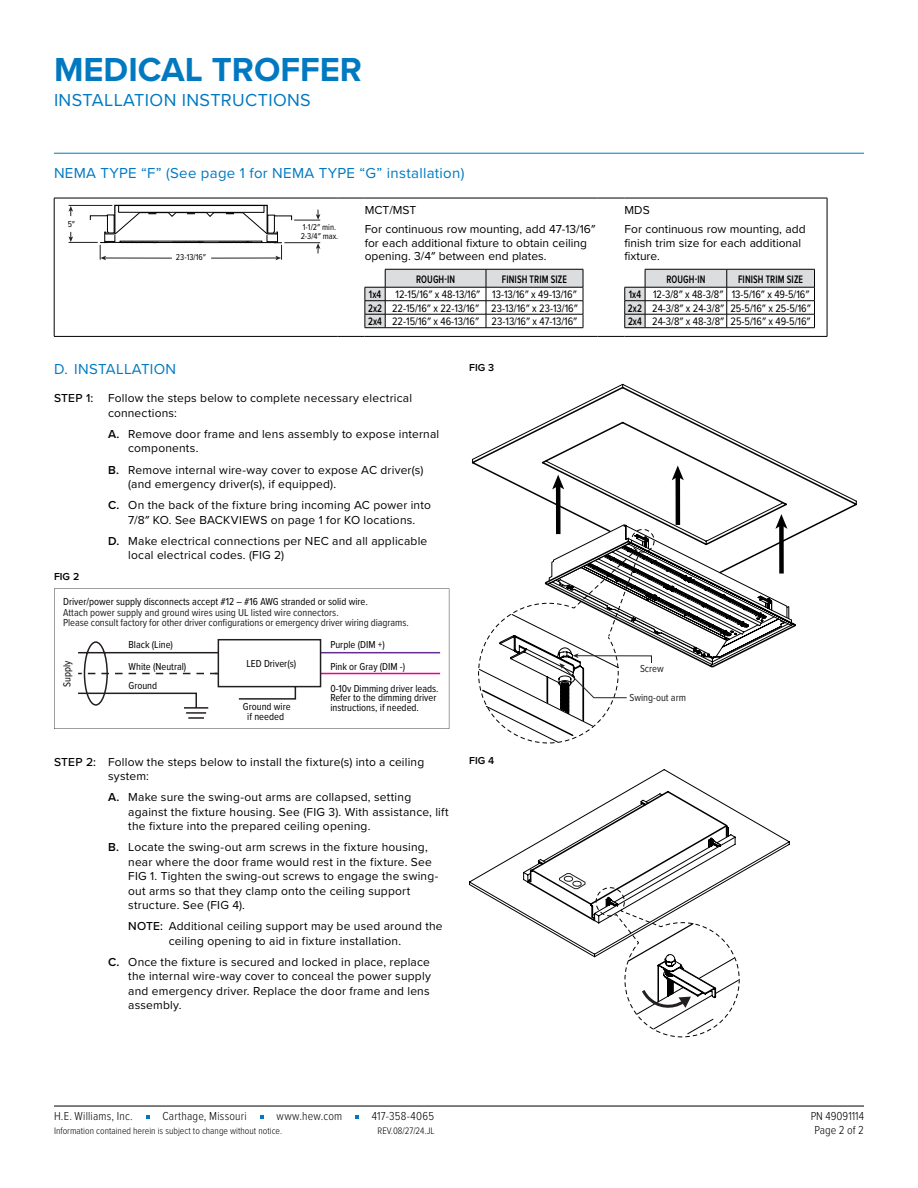
<style>
.page{position:relative;width:918px;height:1188px;background:#fff}
.page>*{position:absolute;margin:0;border:0;box-sizing:border-box;transform-origin:0 0}
.t1{font:700 34.5px "Proxima Nova";color:#0079c1}
.t2{font:18px "Proxima Nova";letter-spacing:.02em;color:#0079c1}
.t3{font:15px "Proxima Nova";letter-spacing:.02em;color:#0079c1}
.t4{font:12px/14.4px "Proxima Nova";letter-spacing:.015em;color:#000}
.t5{font:300 12px "Proxima Nova Cond";letter-spacing:.015em;color:#000}
.t6{font:11.25px/13.5px "Proxima Nova Cond";color:#000}
.t7{font:600 11.25px "Proxima Nova Cond";letter-spacing:.01em;color:#000;scale:.85 1}
.t8{font:10.5px/21.6px "Proxima Nova Cond";color:#000}
.t9{font:10.5px/10.5px "Proxima Nova Cond";letter-spacing:-.005em;color:#231f20}
.t10{font:600 10.5px "Proxima Nova";color:#000}
.t11{font:300 9.75px "Proxima Nova Cond";color:#000}
.t12{font:8.7px/8.7px "Proxima Nova Cond";color:#000}
.s1{font-weight:600}
.s2{font-weight:500}
</style>
<div class="page">
<hr style="left:54px;top:1106px;width:810px;height:1px;background:#000">
<svg style="left:355px;top:1116px;width:4px;height:3px"></svg>
<hr style="left:54px;top:153px;width:810px;height:1px;background:#0079c1">
<hr style="left:54px;top:198px;width:284px;height:1px;background:#000">
<hr style="left:54px;top:198px;width:1px;height:138px;background:#000">
<svg style="left:338px;top:198px;width:27px;height:1px"></svg>
<hr style="left:54px;top:336px;width:284px;height:1px;background:#000">
<svg style="left:338px;top:336px;width:27px;height:1px"></svg>
<hr style="left:365px;top:198px;width:233px;height:1px;background:#000">
<svg style="left:598px;top:198px;width:27px;height:1px"></svg>
<hr style="left:625px;top:198px;width:202px;height:1px;background:#000">
<hr style="left:827px;top:198px;width:1px;height:138px;background:#000">
<hr style="left:365px;top:336px;width:233px;height:1px;background:#000">
<svg style="left:598px;top:336px;width:27px;height:1px"></svg>
<hr style="left:625px;top:336px;width:202px;height:1px;background:#000">
<svg style="left:68px;top:205px;width:252px;height:55px"></svg>
<svg style="left:365px;top:269px;width:219px;height:59px"></svg>
<hr style="left:385px;top:314px;width:101px;height:1px;background:#000">
<hr style="left:486px;top:314px;width:97px;height:1px;background:#000">
<svg style="left:625px;top:269px;width:190px;height:59px"></svg>
<hr style="left:645px;top:314px;width:82px;height:1px;background:#000">
<hr style="left:727px;top:314px;width:88px;height:1px;background:#000">
<svg style="left:54px;top:589px;width:395px;height:140px"></svg>
<svg style="left:472px;top:384px;width:312px;height:130px"></svg>
<div style="left:556px;top:485px;width:5px;height:49px;background:#000"></div>
<svg style="left:552px;top:475px;width:12px;height:14px"></svg>
<hr style="left:676px;top:476px;width:4px;height:49px;background:#000">
<svg style="left:622px;top:383px;width:235px;height:122px"></svg>
<svg style="left:478px;top:514px;width:319px;height:230px"></svg>
<svg style="left:469px;top:769px;width:321px;height:147px"></svg>
<svg style="left:523px;top:790px;width:216px;height:247px"></svg>
<h1 class="t1" style="left:54px;top:44px;width:310px">MEDICAL TROFFER</h1>
<h2 class="t2" style="left:54px;top:86px;width:258px">INSTALLATION INSTRUCTIONS</h2>
<p class="t3" style="left:54px;top:162px;width:412px">NEMA TYPE “F” (See page 1 for NEMA TYPE “G” installation)</p>
<p class="t12" style="left:68px;top:219px;width:9px">5″</p>
<p class="t12" style="left:176px;top:253px;width:32px">23-13/16″</p>
<p class="t12" style="left:301px;top:223px;width:39px">1-1/2″ min.<br>2-3/4″ max.</p>
<p class="t4" style="left:365px;top:200px;width:232px;line-height:18.9px">MCT/MST<br>For continuous row mounting, add 47-13/16″</p>
<p class="t4" style="left:365px;top:235px;width:224px;line-height:13.5px">for each additional fixture to obtain ceiling opening. 3/4″ between end plates.</p>
<p class="t7" style="left:416px;top:271px;width:47px">ROUGH-IN</p>
<p class="t7" style="left:502px;top:271px;width:78px">FINISH TRIM SIZE</p>
<p class="t7" style="left:369px;top:286px;width:16px">1x4</p>
<p class="t6" style="left:368px;top:287px;width:211px;text-align:justify;text-indent:27px">12-15/16″ x 48-13/16″ 13-13/16″ x 49-13/16″ <span class="s1">2x2</span> 22-15/16″ x 22-13/16″ 23-13/16″ x 23-13/16″ <span class="s1">2x4</span> 22-15/16″ x 46-13/16″ 23-13/16″ x 47-13/16″</p>
<p class="t3" style="left:54px;top:358px;width:124px">D. INSTALLATION</p>
<p class="t4" style="left:108px;top:390px;width:306px;text-indent:-54px"><span class="s2">STEP 1:</span> Follow the steps below to complete necessary electrical connections:</p>
<p class="t4" style="left:128px;top:426px;width:313px;text-indent:-20px"><span class="s1">A.</span> Remove door frame and lens assembly to expose internal components.</p>
<p class="t4" style="left:128px;top:462px;width:297px;text-indent:-20px"><span class="s1">B.</span> Remove internal wire-way cover to expose AC driver(s) (and emergency driver(s), if equipped).</p>
<p class="t4" style="left:108px;top:497px;width:324px;text-align:center"><span class="s1">C.</span> On the back of the fixture bring incoming AC power into<br>7/8″ KO. See BACKVIEWS on page 1 for KO locations.</p>
<p class="t4" style="left:128px;top:533px;width:301px;text-indent:-20px"><span class="s1">D.</span> Make electrical connections per NEC and all applicable local electrical codes. (FIG 2)</p>
<p class="t10" style="left:54px;top:568px;width:27px">FIG 2</p>
<p class="t8" style="left:63px;top:590px;width:306px">Driver/power supply disconnects accept #12 – #16 AWG stranded or solid wire.</p>
<p class="t9" style="left:63px;top:606px;width:347px">Attach power supply and ground wires using UL listed wire connectors.<br>Please consult factory for other driver configurations or emergency driver wiring diagrams.</p>
<p class="t8" style="left:56px;top:687px;width:28px;rotate:-90deg">Supply</p>
<p class="t8" style="left:128px;top:634px;width:59px;line-height:21.1px">Black (Line)<br>White (Neutral)</p>
<p class="t8" style="left:128px;top:675px;width:30px">Ground</p>
<p class="t8" style="left:247px;top:652px;width:51px">LED Driver(s)</p>
<p class="t8" style="left:243px;top:701px;width:49px;line-height:9.8px;text-align:center">Ground wire if needed</p>
<p class="t8" style="left:330px;top:634px;width:110px">Purple (DIM +)<br>Pink or Gray (DIM -)<br>0-10v Dimming driver leads.</p>
<p class="t8" style="left:330px;top:693px;width:108px;line-height:9.8px">Refer to the dimming driver instructions, if needed.</p>
<p class="t4" style="left:108px;top:754px;width:318px;text-indent:-54px"><span class="s2">STEP 2:</span> Follow the steps below to install the fixture(s) into a ceiling system:</p>
<p class="t4" style="left:128px;top:789px;width:322px;text-indent:-20px"><span class="s1">A.</span> Make sure the swing-out arms are collapsed, setting against the fixture housing. See (FIG 3). With assistance, lift the fixture into the prepared ceiling opening.</p>
<p class="t4" style="left:128px;top:840px;width:312px;text-indent:-20px"><span class="s1">B.</span> Locate the swing-out arm screws in the fixture housing, near where the door frame would rest in the fixture. See FIG 1. Tighten the swing-out screws to engage the swing&shy;out arms so that they clamp onto the ceiling support structure. See (FIG 4).</p>
<p class="t4" style="left:128px;top:919px;width:316px;text-align:center"><span class="s2">NOTE:</span> Additional ceiling support may be used around the ceiling opening to aid in fixture installation.</p>
<p class="t4" style="left:128px;top:954px;width:304px;text-align:justify;text-indent:-20px"><span class="s1">C.</span> Once the fixture is secured and locked in place, replace the internal wire-way cover to conceal the power supply and emergency driver. Replace the door frame and lens assembly.</p>
<p class="t10" style="left:469px;top:359px;width:27px">FIG 3</p>
<p class="t10" style="left:469px;top:753px;width:27px">FIG 4</p>
<p class="t4" style="left:625px;top:200px;width:183px;line-height:18.9px">MDS<br>For continuous row mounting, add</p>
<p class="t4" style="left:625px;top:235px;width:178px;line-height:13.5px">finish trim size for each additional fixture.</p>
<p class="t7" style="left:666px;top:271px;width:47px">ROUGH-IN</p>
<p class="t6" style="left:629px;top:271px;width:182px;line-height:15.8px;text-indent:109px"><span class="s1">FINISH TRIM SIZE<br>1x4</span> 12-3/8″ x 48-3/8″ 13-5/16″ x 49-5/16″</p>
<p class="t6" style="left:628px;top:301px;width:184px"><span class="s1">2x2</span> 24-3/8″ x 24-3/8″ 25-5/16″ x 25-5/16″<br><span class="s1">2x4</span> 24-3/8″ x 48-3/8″ 25-5/16″ x 49-5/16″</p>
<p class="t9" style="left:640px;top:662px;width:25px">Screw</p>
<p class="t9" style="left:630px;top:691px;width:58px">Swing-out arm</p>
<p class="t5" style="left:54px;top:1108px;width:80px">H.E. Williams, Inc.</p>
<p class="t5" style="left:162px;top:1108px;width:86px">Carthage, Missouri</p>
<p class="t5" style="left:276px;top:1108px;width:67px">www.hew.com</p>
<p class="t5" style="left:372px;top:1108px;width:64px">417-358-4065</p>
<p class="t11" style="left:54px;top:1123px;width:230px">Information contained herein is subject to change without notice.</p>
<p class="t5" style="left:811px;top:1108px;width:55px">PN 49091114</p>
<p class="t11" style="left:378px;top:1123px;width:58px">REV.08/27/24.JL</p>
<p class="t5" style="left:814px;top:1121px;width:51px">Page 2 of 2</p>
</div>
